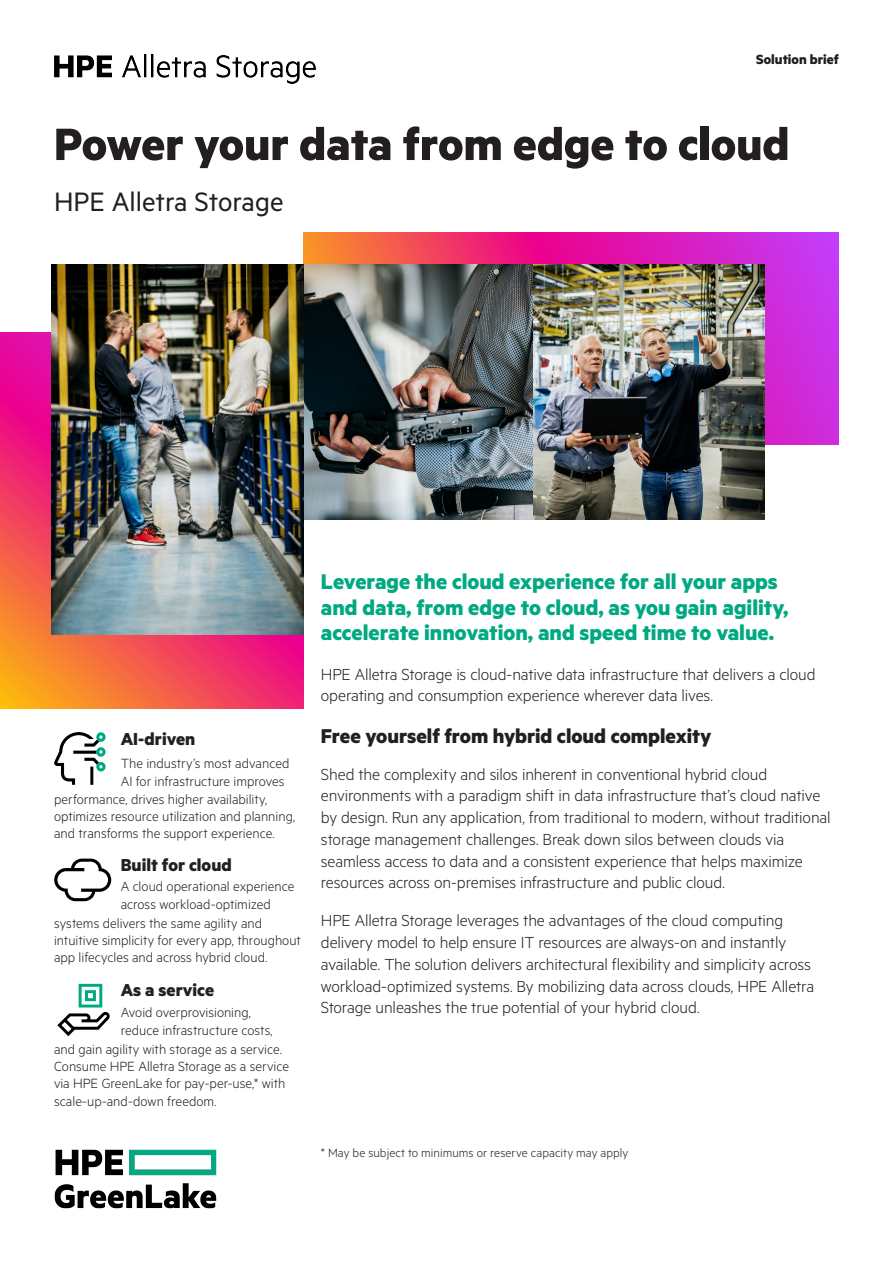
<style>
.page{position:relative;width:893px;height:1263px;background:#fff}
.page>*{position:absolute;margin:0;border:0;box-sizing:border-box;transform-origin:0 0}
.Headline_MetricHPE_Bold_34_36{font:700 51px "Metric HPE";color:#231f20}
.Cover_Subhead_MetricHPE_Regular_20_22{font:30px "Metric HPE";color:#231f20}
.Intro_text_MetricHPE_Bold_16_17{font:700 24px/25.5px "Metric HPE";color:#01a982}
.Body_subheadline_MetricHPE_Bold_14_15_pt{font:700 22.5px "Metric HPE";color:#231f20}
.Sidebar_headline_MetricHPE__Bold_13_14_p{font:700 19.5px "Metric HPE";color:#231f20}
.Body_text_MetricHPE_Light_10_11_5pt{font:300 18px/21.8px "Metric HPE";letter-spacing:-.01em;color:#231f20}
.t1{font:300 15px/17.2px "Metric HPE";color:#231f20}
.Descriptor_MetricHPE_Bold_10_11_5{font:700 15px "Metric HPE";color:#231f20}
.Footnote_MetricHPE_Regular_8_10_pt{font:300 13.5px "Metric HPE";letter-spacing:.005em;color:#231f20}
</style>
<div class="page">
<img style="left:54px;top:1149px;width:163px;height:59px">
<img style="left:54px;top:54px;width:261px;height:29px">
<svg style="left:303px;top:232px;width:536px;height:212px;background:#d731b2"></svg>
<svg style="left:0;top:332px;width:303px;height:376px;background:#f14b5a"></svg>
<img style="left:303px;top:265px;width:461px;height:254px">
<img style="left:51px;top:265px;width:252px;height:369px">
<svg style="left:54px;top:732px;width:52px;height:53px"></svg>
<svg style="left:54px;top:859px;width:57px;height:42px"></svg>
<svg style="left:57px;top:984px;width:53px;height:52px"></svg>
<p class="Descriptor_MetricHPE_Bold_10_11_5" style="left:756px;top:50px;width:84px">Solution brief</p>
<p class="Headline_MetricHPE_Bold_34_36" style="left:54px;top:113px;width:737px">Power your data from edge to cloud</p>
<p class="Cover_Subhead_MetricHPE_Regular_20_22" style="left:54px;top:184px;width:231px">HPE Alletra Storage</p>
<p class="Sidebar_headline_MetricHPE__Bold_13_14_p" style="left:121px;top:726px;width:76px">AI-driven</p>
<p class="t1" style="left:121px;top:754px;width:170px">The industry’s most advanced<br>AI for infrastructure improves</p>
<p class="t1" style="left:54px;top:790px;width:243px">performance, drives higher availability, optimizes resource utilization and planning, and transforms the support experience.</p>
<p class="Sidebar_headline_MetricHPE__Bold_13_14_p" style="left:121px;top:853px;width:113px">Built for cloud</p>
<p class="t1" style="left:121px;top:877px;width:175px">A cloud operational experience across workload-optimized</p>
<p class="t1" style="left:54px;top:914px;width:249px">systems delivers the same agility and intuitive simplicity for every app, throughout app lifecycles and across hybrid cloud.</p>
<p class="Sidebar_headline_MetricHPE__Bold_13_14_p" style="left:121px;top:978px;width:95px">As a service</p>
<p class="t1" style="left:121px;top:1003px;width:154px">Avoid overprovisioning, reduce infrastructure costs,</p>
<p class="t1" style="left:54px;top:1040px;width:237px">and gain agility with storage as a service.<br>Consume HPE Alletra Storage as a service via HPE GreenLake for pay-per-use,* with scale‑up-and-down freedom.</p>
<p class="Intro_text_MetricHPE_Bold_16_17" style="left:321px;top:568px;width:469px">Leverage the cloud experience for all your apps and data, from edge to cloud, as you gain agility, accelerate innovation, and speed time to value.</p>
<p class="Body_text_MetricHPE_Light_10_11_5pt" style="left:321px;top:662px;width:496px">HPE Alletra Storage is cloud-native data infrastructure that delivers a cloud operating and consumption experience wherever data lives.</p>
<p class="Body_subheadline_MetricHPE_Bold_14_15_pt" style="left:321px;top:722px;width:392px">Free yourself from hybrid cloud complexity</p>
<p class="Body_text_MetricHPE_Light_10_11_5pt" style="left:321px;top:762px;width:511px">Shed the complexity and silos inherent in conventional hybrid cloud environments with a paradigm shift in data infrastructure that’s cloud native by design. Run any application, from traditional to modern, without traditional storage management challenges. Break down silos between clouds via seamless access to data and a consistent experience that helps maximize resources across on-premises infrastructure and public cloud.</p>
<p class="Body_text_MetricHPE_Light_10_11_5pt" style="left:321px;top:909px;width:495px">HPE Alletra Storage leverages the advantages of the cloud computing delivery model to help ensure IT resources are always-on and instantly available. The solution delivers architectural flexibility and simplicity across workload‑optimized systems. By mobilizing data across clouds, HPE Alletra Storage unleashes the true potential of your hybrid cloud.</p>
<p class="Footnote_MetricHPE_Regular_8_10_pt" style="left:321px;top:1145px;width:309px">* May be subject to minimums or reserve capacity may apply</p>
</div>
